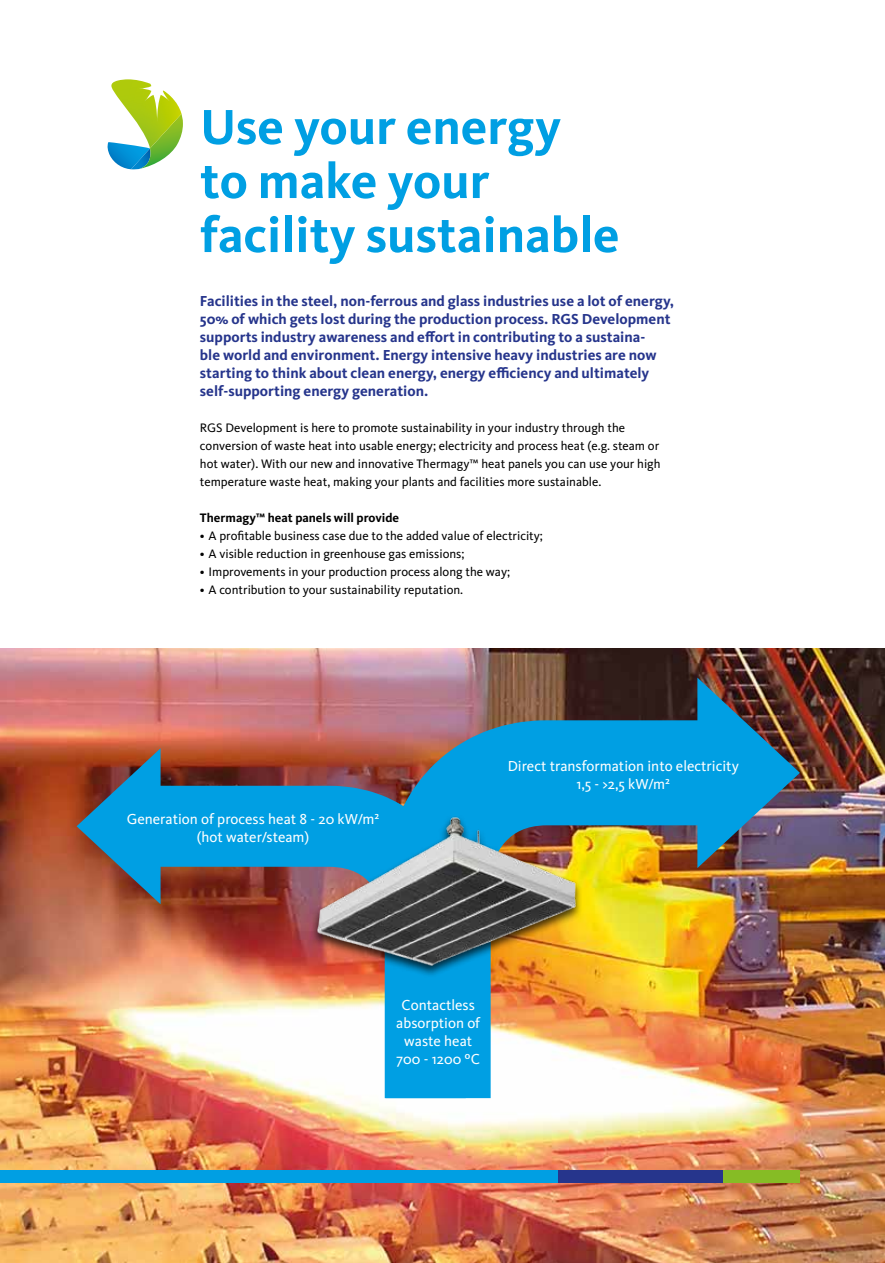
<style>
.page{position:relative;width:885px;height:1263px;background:#fff}
.page>*{position:absolute;margin:0;border:0;box-sizing:border-box;transform-origin:0 0}
.t1{font:700 51px/54px "Kievit Pro";color:#009fe3}
.t2{font:700 15px/18px "Kievit Pro";color:#26358c}
.t3{font:15px/18px "Kievit Pro";color:#fff;text-align:center}
.t4{font:12.75px/18px "Kievit Pro";color:#000}
.t5{font:700 12.75px "Kievit Pro";color:#000}
</style>
<div class="page">
<img style="left:0;top:648px;width:884px;height:615px">
<img style="left:60px;top:745px;width:273px;height:425px">
<svg style="left:77px;top:748px;width:83px;height:156px;background:#4d7185"></svg>
<img style="left:333px;top:668px;width:490px;height:535px">
<img style="left:697px;top:678px;width:102px;height:190px">
<div style="left:0;top:1170px;width:799px;height:13px;background:#009fe3"></div>
<div style="left:558px;top:1170px;width:241px;height:13px;background:#26358c"></div>
<div style="left:723px;top:1170px;width:76px;height:13px;background:#86bc25"></div>
<svg style="left:107px;top:112px;width:76px;height:57px"></svg>
<img style="left:111px;top:79px;width:70px;height:69px">
<img style="left:291px;top:809px;width:306px;height:185px">
<h1 class="t1" style="left:200px;top:100px;width:421px">Use your energy to make your facility sustainable</h1>
<p class="t2" style="left:200px;top:292px;width:475px">Facilities in the steel, non-ferrous and glass industries use a lot of energy, 50% of which gets lost during the production process. RGS Development supports industry awareness and effort in contributing to a sustaina-<br>ble world and environment. Energy intensive heavy industries are now starting to think about clean energy, energy efficiency and ultimately self-supporting energy generation.</p>
<p class="t4" style="left:200px;top:419px;width:462px">RGS Development is here to promote sustainability in your industry through the conversion of waste heat into usable energy; electricity and process heat (e.g. steam or hot water). With our new and innovative Thermagy™ heat panels you can use your high temperature waste heat, making your plants and facilities more sustainable.</p>
<p class="t5" style="left:200px;top:510px;width:201px">Thermagy™ heat panels will provide</p>
<p class="t4" style="left:200px;top:527px;width:344px">• A profitable business case due to the added value of electricity;</p>
<p class="t4" style="left:200px;top:545px;width:266px">• A visible reduction in greenhouse gas emissions;</p>
<p class="t4" style="left:200px;top:563px;width:312px">• Improvements in your production process along the way;</p>
<p class="t4" style="left:200px;top:581px;width:265px">• A contribution to your sustainability reputation.</p>
<p class="t3" style="left:127px;top:809px;width:254px">Generation of process heat 8 - 20 kW/m2 (hot water/steam)</p>
<p class="t3" style="left:507px;top:756px;width:232px">Direct transformation into electricity<br>1,5 - &gt;2,5 kW/m2</p>
<p class="t3" style="left:396px;top:995px;width:85px">Contactless absorption of waste heat<br>700 - 1200 0C</p>
</div>
